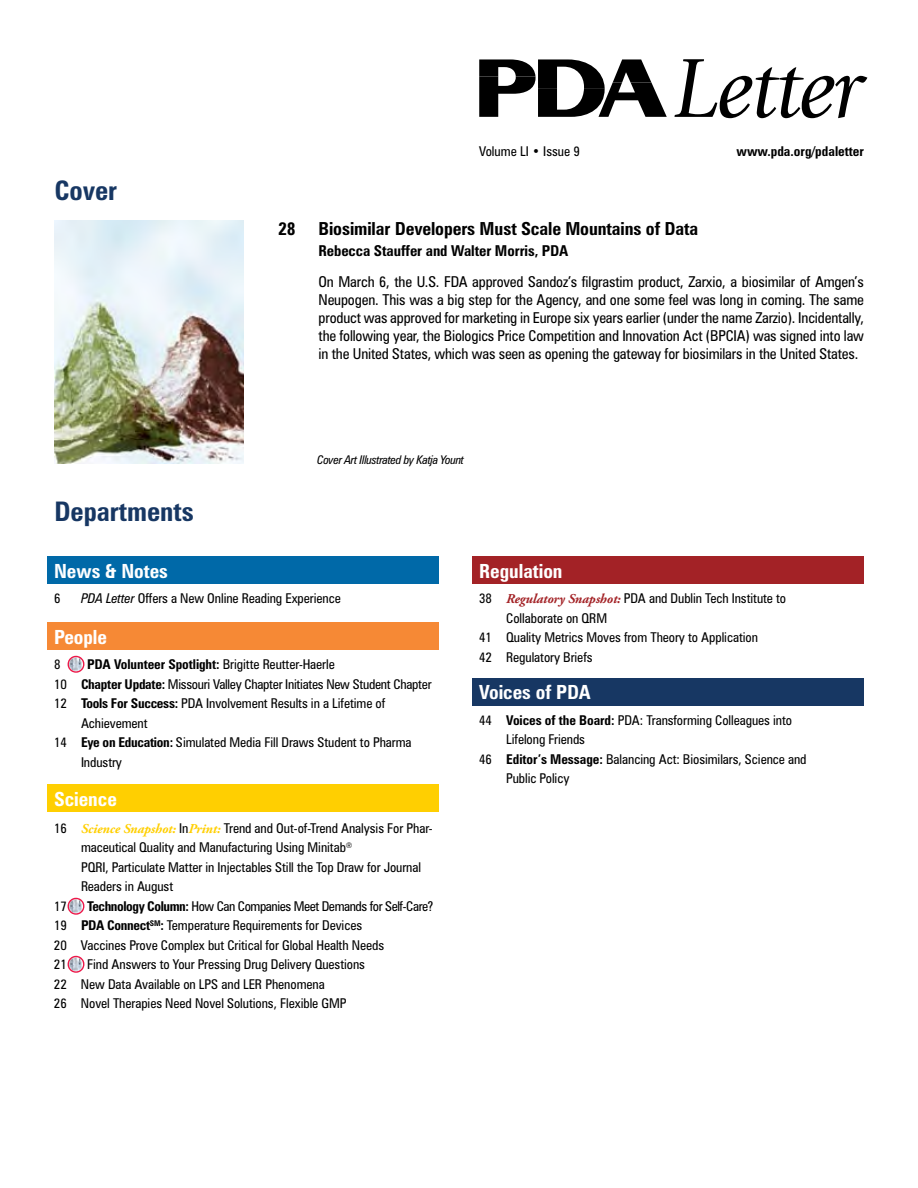
<style>
.page{position:relative;width:918px;height:1188px;background:#fff}
.page>*{position:absolute;margin:0;border:0;box-sizing:border-box;transform-origin:0 0}
.t1{font:italic 87.3px "Giovanni";letter-spacing:-.02em;color:#000}
.t2{font:700 condensed 27px "Zurich BT";color:#173763}
.t3{font:700 condensed 19.5px "Zurich BT";color:#fff}
.t4{font:700 condensed 18px "Zurich BT";letter-spacing:-.005em;color:#000}
.t5{font:condensed 15px/18px "Zurich BT";letter-spacing:-.01em;color:#000;text-align:justify}
.t6{font:700 condensed 15px "Zurich BT";letter-spacing:-.005em;color:#000}
.t7{font:condensed 13.5px/19.5px "Zurich BT";letter-spacing:-.005em;color:#000}
.t8{font:700 condensed 13.5px "Zurich BT";letter-spacing:-.005em;color:#000}
.t9{font:italic condensed 12px "Zurich BT";letter-spacing:-.025em;color:#000}
.s1{font-style:italic}
.s2{font-weight:400}
.s3{font-weight:700}
.s4{font-family:"Adobe Garamond Pro";font-weight:700;font-style:italic;font-stretch:normal;color:#ffcf01}
.s5{font-family:"Adobe Garamond Pro";font-weight:700;font-style:italic;font-stretch:normal;color:#a32226}
</style>
<div class="page">
<svg style="left:479px;top:59px;width:188px;height:58px"></svg>
<img style="left:54px;top:221px;width:189px;height:243px">
<div style="left:472px;top:556px;width:392px;height:28px;background:#a32226"></div>
<div style="left:472px;top:678px;width:392px;height:27px;background:#173763"></div>
<div style="left:47px;top:556px;width:392px;height:28px;background:#0069a8"></div>
<div style="left:47px;top:622px;width:392px;height:28px;background:#f68935"></div>
<div style="left:47px;top:784px;width:392px;height:28px;background:#ffcf01"></div>
<svg style="left:68px;top:656px;width:16px;height:17px"></svg>
<svg style="left:68px;top:898px;width:16px;height:17px"></svg>
<svg style="left:68px;top:956px;width:16px;height:17px"></svg>
<h1 class="t1" style="left:674px;top:40px;width:192px">Letter</h1>
<h2 class="t2" style="left:54px;top:173px;width:64px">Cover</h2>
<h2 class="t2" style="left:54px;top:495px;width:141px">Departments</h2>
<p class="t7" style="left:479px;top:142px;width:102px">Volume LI • Issue 9</p>
<p class="t8" style="left:736px;top:143px;width:129px">www.pda.org/pdaletter</p>
<h3 class="t4" style="left:278px;top:218px;width:19px">28</h3>
<h3 class="t4" style="left:319px;top:218px;width:381px">Biosimilar Developers Must Scale Mountains of Data</h3>
<p class="t6" style="left:319px;top:241px;width:251px">Rebecca Stauffer and Walter Morris, PDA</p>
<p class="t5" style="left:319px;top:273px;width:547px">On March 6, the U.S. FDA approved Sandoz’s filgrastim product, Zarxio, a biosimilar of Amgen’s Neupogen. This was a big step for the Agency, and one some feel was long in coming. The same product was approved for marketing in Europe six years earlier (under the name Zarzio). Incidentally, the following year, the Biologics Price Competition and Innovation Act (BPCIA) was signed into law in the United States, which was seen as opening the gateway for biosimilars in the United States.</p>
<p class="t9" style="left:317px;top:452px;width:148px">Cover Art Illustrated by Katja Yount</p>
<h3 class="t3" style="left:54px;top:559px;width:116px">News &amp; Notes</h3>
<p class="t7" style="left:54px;top:589px;width:8px">6</p>
<p class="t7" style="left:81px;top:589px;width:261px"><span class="s1">PDA Letter</span> Offers a New Online Reading Experience</p>
<h3 class="t3" style="left:54px;top:625px;width:55px">People</h3>
<p class="t7" style="left:54px;top:655px;width:8px">8</p>
<p class="t8" style="left:87px;top:656px;width:249px">PDA Volunteer Spotlight: <span class="s2">Brigitte Reutter-Haerle</span></p>
<p class="t7" style="left:54px;top:674px;width:379px">10 <span class="s3">Chapter Update:</span> Missouri Valley Chapter Initiates New Student Chapter</p>
<p class="t7" style="left:54px;top:694px;width:333px">12 <span class="s3">Tools For Success:</span> PDA Involvement Results in a Lifetime of</p>
<p class="t7" style="left:81px;top:713px;width:68px">Achievement</p>
<p class="t7" style="left:54px;top:733px;width:359px">14 <span class="s3">Eye on Education:</span> Simulated Media Fill Draws Student to Pharma</p>
<p class="t7" style="left:81px;top:752px;width:43px">Industry</p>
<h3 class="t3" style="left:54px;top:787px;width:64px">Science</h3>
<p class="t7" style="left:54px;top:818px;width:380px">16 <span class="s4">Science Snapshot:</span> In<span class="s4">Print:</span> Trend and Out-of-Trend Analysis For Phar-</p>
<p class="t7" style="left:81px;top:838px;width:273px">maceutical Quality and Manufacturing Using Minitab<sup>®</sup></p>
<p class="t7" style="left:81px;top:857px;width:342px">PQRI, Particulate Matter in Injectables Still the Top Draw for Journal</p>
<p class="t7" style="left:81px;top:877px;width:94px">Readers in August</p>
<p class="t7" style="left:54px;top:896px;width:14px">17</p>
<p class="t7" style="left:54px;top:896px;width:381px;text-indent:33px"><span class="s3">Technology Column:</span> How Can Companies Meet Demands for Self-Care?<br>19 <span class="s3">PDA Connect</span><sup>SM</sup><span class="s3">:</span> Temperature Requirements for Devices<br>20 Vaccines Prove Complex but Critical for Global Health Needs<br>21</p>
<p class="t7" style="left:54px;top:955px;width:313px;text-indent:33px">Find Answers to Your Pressing Drug Delivery Questions<br>22 New Data Available on LPS and LER Phenomena<br>26 Novel Therapies Need Novel Solutions, Flexible GMP</p>
<h3 class="t3" style="left:479px;top:559px;width:85px">Regulation</h3>
<p class="t7" style="left:479px;top:589px;width:308px">38 <span class="s5">Regulatory Snapshot:</span> PDA and Dublin Tech Institute to</p>
<p class="t7" style="left:506px;top:608px;width:102px">Collaborate on QRM</p>
<p class="t7" style="left:479px;top:628px;width:280px">41 Quality Metrics Moves from Theory to Application</p>
<p class="t7" style="left:479px;top:647px;width:115px">42 Regulatory Briefs</p>
<h3 class="t3" style="left:479px;top:681px;width:113px">Voices of PDA</h3>
<p class="t7" style="left:479px;top:710px;width:314px">44 <span class="s3">Voices of the Board:</span> PDA: Transforming Colleagues into</p>
<p class="t7" style="left:506px;top:730px;width:80px">Lifelong Friends</p>
<p class="t7" style="left:479px;top:749px;width:329px">46 <span class="s3">Editor’s Message:</span> Balancing Act: Biosimilars, Science and</p>
<p class="t7" style="left:506px;top:769px;width:65px">Public Policy</p>
</div>
